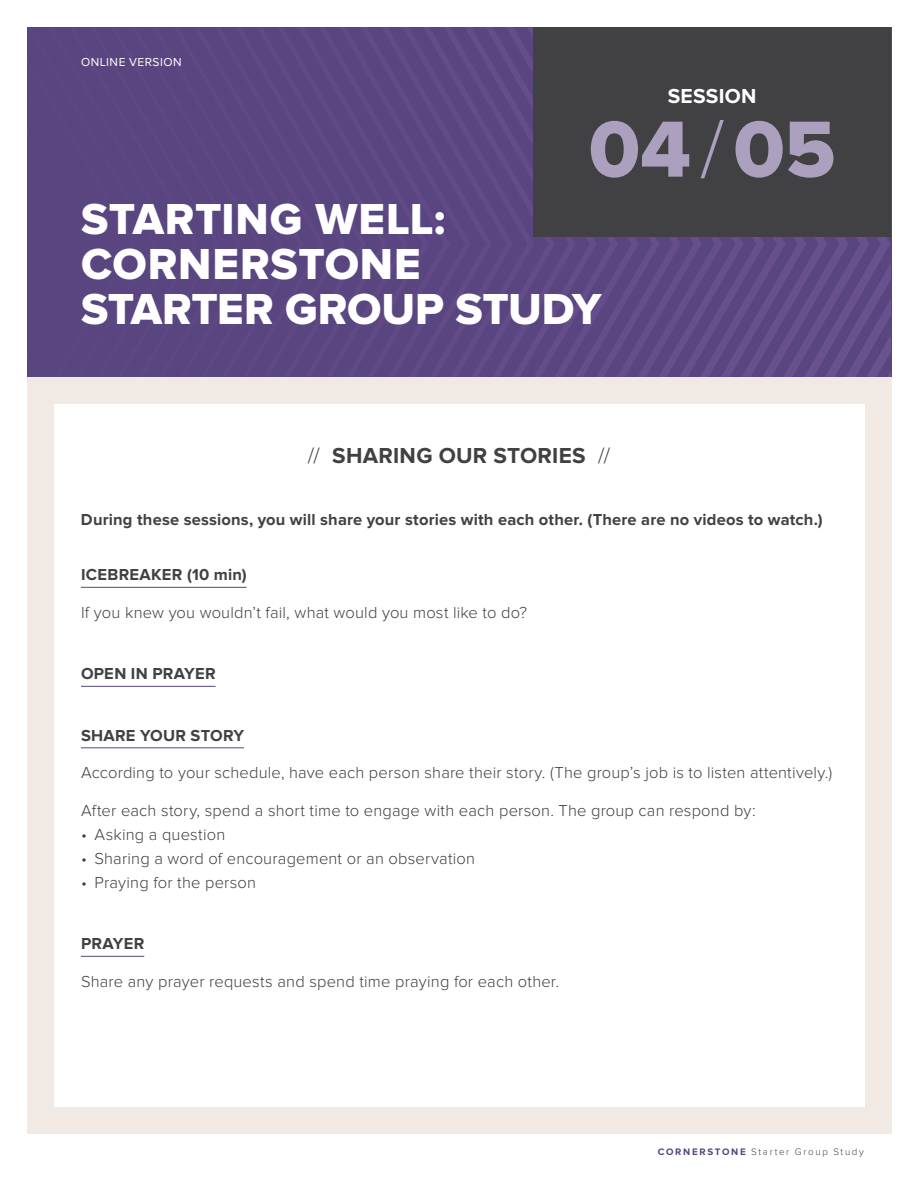
<style>
.page{position:relative;width:918px;height:1188px;background:#fff}
.page>*{position:absolute;margin:0;border:0;box-sizing:border-box;transform-origin:0 0}
.t1{font:82.5px "Proxima Nova Extrabld";color:#aba0bd}
.t2{font:45px/45px "Proxima Nova Extrabld";letter-spacing:.005em;color:#fff}
.t3{font:700 22.5px "Proxima Nova";letter-spacing:.01em;color:#414042}
.t4{font:700 21px "Proxima Nova";letter-spacing:.015em;color:#fff}
.t5{font:300 16.5px "Proxima Nova";letter-spacing:.01em;color:#414042}
.t6{font:700 16.5px "Proxima Nova";letter-spacing:.01em;color:#414042}
.t7{font:12px "Proxima Nova";letter-spacing:.04em;color:#fff}
.t8{font:300 9.75px "Proxima Nova";letter-spacing:.17em;color:#414042}
.s1{font-family:"Proxima Nova";font-weight:300}
.s2{font-weight:300}
.s3{font-weight:700;color:#594580}
</style>
<div class="page">
<svg style="left:27px;top:27px;width:864px;height:351px;background:#5b4782"></svg>
<div style="left:533px;top:27px;width:358px;height:209px;background:#414042"></div>
<div style="left:27px;top:378px;width:864px;height:756px;background:#f0e9e4"></div>
<div style="left:54px;top:405px;width:810px;height:702px;background:#fff"></div>
<hr style="left:81px;top:587px;width:166px;height:1px;background:#594580">
<hr style="left:81px;top:686px;width:135px;height:1px;background:#594580">
<hr style="left:81px;top:748px;width:163px;height:1px;background:#594580">
<hr style="left:81px;top:956px;width:63px;height:1px;background:#594580">
<p class="t7" style="left:81px;top:57px;width:102px">ONLINE VERSION</p>
<p class="t4" style="left:668px;top:87px;width:90px">SESSION</p>
<h1 class="t1" style="left:589px;top:115px;width:248px">04 <span class="s1">/</span> 05</h1>
<h2 class="t2" style="left:81px;top:197px;width:522px">STARTING WELL:<br>CORNERSTONE<br>STARTER GROUP STUDY</h2>
<h3 class="t3" style="left:308px;top:446px;width:304px"><span class="s2">//</span> SHARING OUR STORIES <span class="s2">//</span></h3>
<p class="t6" style="left:81px;top:512px;width:743px">During these sessions, you will share your stories with each other. (There are no videos to watch.)</p>
<p class="t6" style="left:81px;top:568px;width:167px">ICEBREAKER (10 min)</p>
<p class="t5" style="left:81px;top:605px;width:448px">If you knew you wouldn’t fail, what would you most like to do?</p>
<p class="t6" style="left:81px;top:667px;width:136px">OPEN IN PRAYER</p>
<p class="t6" style="left:81px;top:728px;width:165px">SHARE YOUR STORY</p>
<p class="t5" style="left:81px;top:766px;width:753px">According to your schedule, have each person share their story. (The group’s job is to listen attentively.)</p>
<p class="t5" style="left:81px;top:803px;width:676px">After each story, spend a short time to engage with each person. The group can respond by:</p>
<p class="t5" style="left:81px;top:827px;width:146px">• Asking a question</p>
<p class="t5" style="left:81px;top:851px;width:396px">• Sharing a word of encouragement or an observation</p>
<p class="t5" style="left:81px;top:875px;width:177px">• Praying for the person</p>
<p class="t6" style="left:81px;top:937px;width:65px">PRAYER</p>
<p class="t5" style="left:81px;top:974px;width:480px">Share any prayer requests and spend time praying for each other.</p>
<p class="t8" style="left:658px;top:1148px;width:208px"><span class="s3">CORNERSTONE</span> Starter Group Study</p>
</div>
